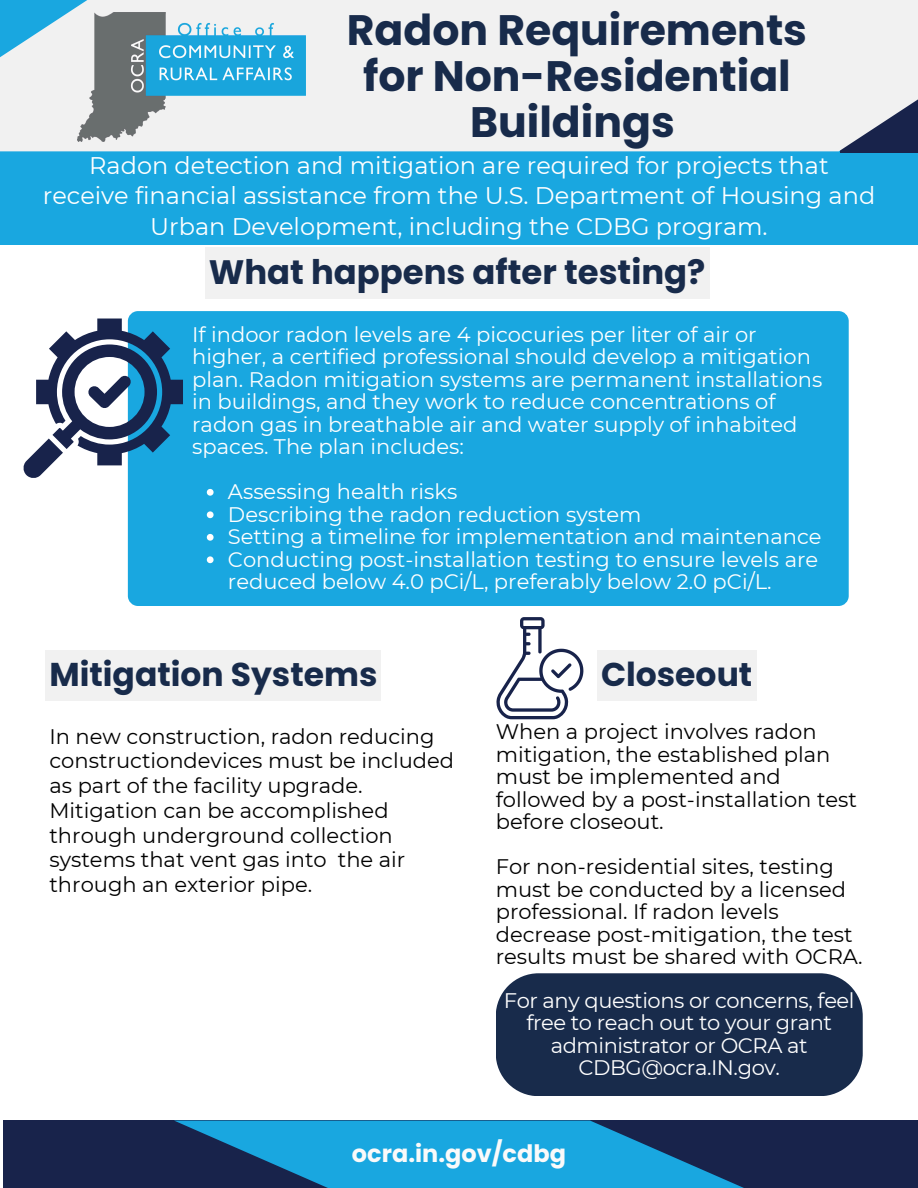
<style>
.page{position:relative;width:918px;height:1188px;background:#fff}
.page>*{position:absolute;margin:0;border:0;box-sizing:border-box;transform-origin:0 0}
.t1{font:700 42.6px/46.2px "Poppins";color:#182b4b;text-align:center}
.t2{font:700 33.9px "Poppins";color:#182b4b}
.t3{font:700 33px "Poppins";color:#182b4b}
.t4{font:24px/30.3px "Montserrat";color:#fff;text-align:center}
.t5{font:700 24px "Poppins";color:#fafafa}
.t6{font:21px/22.5px "Montserrat";color:#fff}
.t7{font:21px/22.5px "Montserrat";color:#000}
.t8{font:21px/22.5px "Montserrat";letter-spacing:-.02em;color:#fff;text-align:center}
</style>
<div class="page">
<div style="left:3px;top:1121px;width:915px;height:67px;background:#18234b"></div>
<div style="left:0;top:0;width:918px;height:244px;background:#19a7e0"></div>
<div style="left:0;top:0;width:918px;height:151px;background:#f1f1f1"></div>
<img style="left:77px;top:13px;width:229px;height:129px">
<svg style="left:175px;top:1121px;width:569px;height:67px"></svg>
<div style="left:128px;top:311px;width:721px;height:295px;background:#19a7e0;border-radius:10px"></div>
<svg style="left:23px;top:319px;width:160px;height:160px"></svg>
<svg style="left:496px;top:617px;width:87px;height:102px"></svg>
<div style="left:496px;top:973px;width:367px;height:123px;background:#182b4b"></div>
<div style="left:205px;top:247px;width:505px;height:51px;background:#f1f1f1"></div>
<div style="left:597px;top:650px;width:159px;height:50px;background:#f1f1f1"></div>
<div style="left:45px;top:650px;width:336px;height:50px;background:#f1f1f1"></div>
<svg style="left:207px;top:489px;width:7px;height:7px"></svg>
<svg style="left:207px;top:511px;width:7px;height:7px"></svg>
<svg style="left:207px;top:534px;width:7px;height:7px"></svg>
<svg style="left:207px;top:556px;width:7px;height:7px"></svg>
<h2 class="t1" style="left:347px;top:7px;width:462px">Radon Requirements for Non-Residential<br>Buildings</h2>
<p class="t4" style="left:43px;top:150px;width:834px">Radon detection and mitigation are required for projects that<br>receive financial assistance from the U.S. Department of Housing and<br>Urban Development, including the CDBG program.</p>
<p class="t2" style="left:209px;top:248px;width:498px">What happens after testing?</p>
<p class="t6" style="left:192px;top:323px;width:632px">If indoor radon levels are 4 picocuries per liter of air or higher, a certified professional should develop a mitigation plan. Radon mitigation systems are permanent installations in buildings, and they work to reduce concentrations of radon gas in breathable air and water supply of inhabited spaces. The plan includes:</p>
<p class="t6" style="left:228px;top:480px;width:231px">Assessing health risks</p>
<p class="t6" style="left:228px;top:503px;width:415px">Describing the radon reduction system</p>
<h2 class="t6" style="left:228px;top:525px;width:595px">Setting a timeline for implementation and maintenance</h2>
<p class="t6" style="left:228px;top:548px;width:592px">Conducting post-installation testing to ensure levels are reduced below 4.0 pCi/L, preferably below 2.0 pCi/L.</p>
<h2 class="t3" style="left:49px;top:651px;width:329px">Mitigation Systems</h2>
<p class="t7" style="left:49px;top:724px;width:406px;line-height:24.8px">In new construction, radon reducing constructiondevices must be included as part of the facility upgrade.<br>Mitigation can be accomplished</p>
<p class="t7" style="left:49px;top:823px;width:357px;line-height:24.8px">through underground collection systems that vent gas into the air through an exterior pipe.</p>
<p class="t3" style="left:601px;top:651px;width:153px">Closeout</p>
<p class="t7" style="left:496px;top:721px;width:363px">When a project involves radon mitigation, the established plan must be implemented and followed by a post-installation test before closeout.</p>
<p class="t7" style="left:496px;top:856px;width:368px">For non-residential sites, testing must be conducted by a licensed professional. If radon levels decrease post-mitigation, the test results must be shared with OCRA.</p>
<h1 class="t8" style="left:504px;top:989px;width:352px">For any questions or concerns, feel free to reach out to your grant administrator or OCRA at<br>CDBG@ocra.IN.gov.</h1>
<h4 class="t5" style="left:352px;top:1136px;width:216px">ocra.in.gov/cdbg</h4>
</div>
